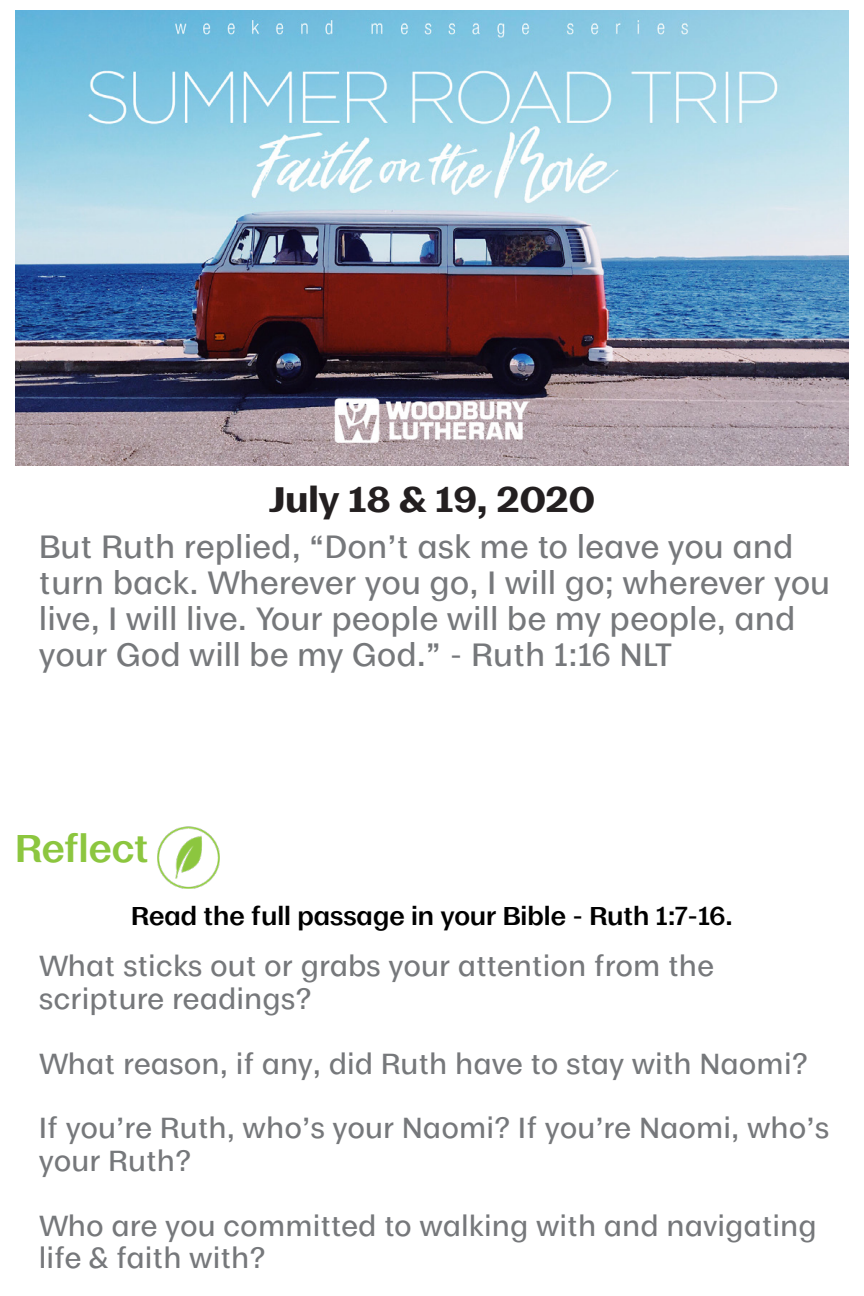
<style>
.page{position:relative;width:864px;height:1296px;background:#fff}
.page>*{position:absolute;margin:0;border:0;box-sizing:border-box;transform-origin:0 0}
.t1{font:600 36px "Moriston";letter-spacing:-.005em;color:#8cc63f}
.t2{font:700 33px "Moriston";color:#231f20}
.t3{font:500 30px/36px "Moriston";color:#76787b}
.t4{font:500 27px/32.4px "Moriston";color:#76787b}
.t5{font:600 24px "Moriston";color:#000}
</style>
<div class="page">
<img style="left:157px;top:826px;width:63px;height:63px">
<img style="left:15px;top:11px;width:834px;height:454px">
<p class="t2" style="left:269px;top:473px;width:328px">July 18 &amp; 19, 2020</p>
<p class="t3" style="left:39px;top:527px;width:793px">But Ruth replied, “Don’t ask me to leave you and turn back. Wherever you go, I will go; wherever you live, I will live. Your people will be my people, and your God will be my God.” - Ruth 1:16 NLT</p>
<h1 class="t1" style="left:15px;top:819px;width:135px">Reflect</h1>
<p class="t5" style="left:131px;top:897px;width:603px">Read the full passage in your Bible - Ruth 1:7-16.</p>
<p class="t4" style="left:39px;top:948px;width:677px">What sticks out or grabs your attention from the scripture readings?</p>
<p class="t4" style="left:39px;top:1045px;width:771px">What reason, if any, did Ruth have to stay with Naomi?</p>
<p class="t4" style="left:39px;top:1110px;width:792px">If you’re Ruth, who’s your Naomi? If you’re Naomi, who’s your Ruth?</p>
<p class="t4" style="left:39px;top:1207px;width:780px">Who are you committed to walking with and navigating life &amp; faith with?</p>
</div>
